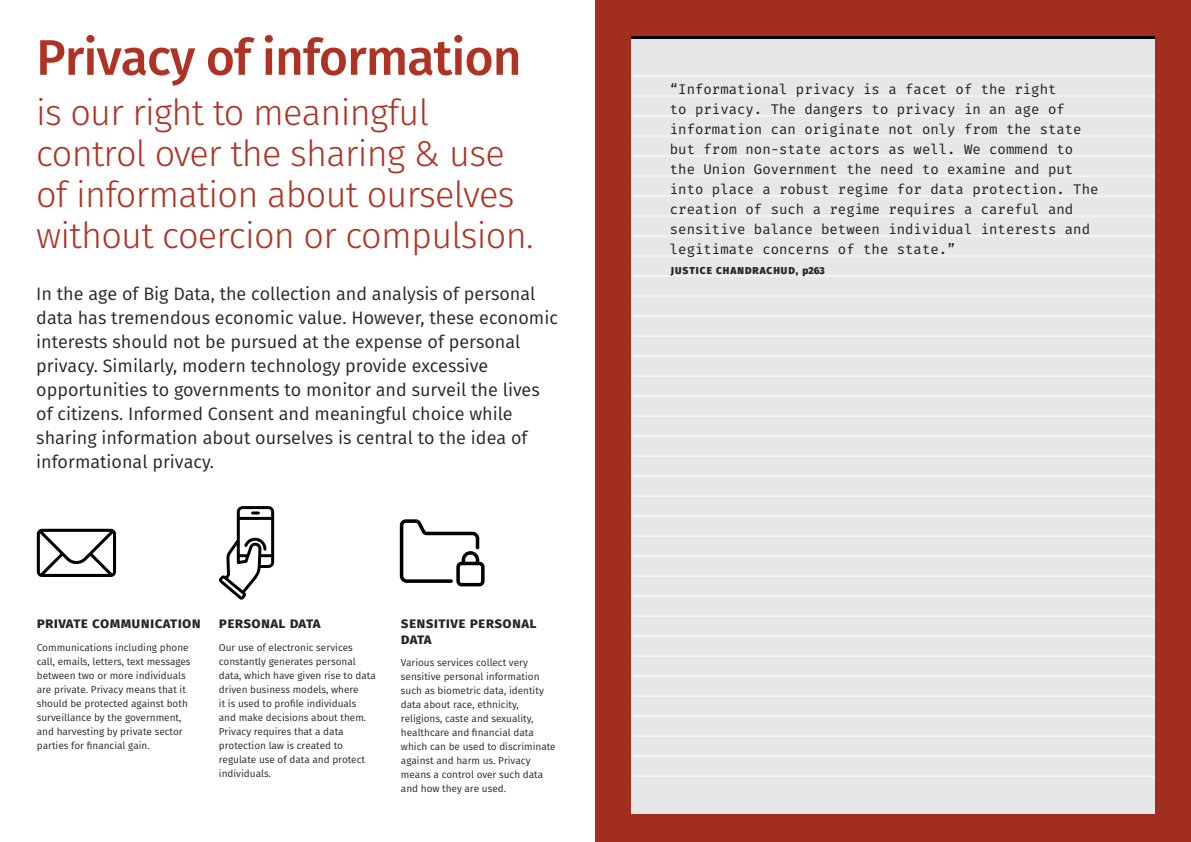
<style>
.page{position:relative;width:1191px;height:842px;background:#fff}
.page>*{position:absolute;margin:0;border:0;box-sizing:border-box;transform-origin:0 0}
.t1{font:500 50px "Fira Sans";letter-spacing:-.02em;color:#ae3323}
.t2{font:300 36px/41px "Fira Sans";letter-spacing:-.02em;color:#ae3323}
.t3{font:18px/24px "Fira Sans";color:#282526}
.t4{font:700 15px/16px "Fira Sans";letter-spacing:.02em;color:#282526}
.t5{font:14px/20px "Fira Mono";color:#231f20}
.t6{font:10px/14px "Fira Sans";color:#282526}
.t7{font:800 10px "Fira Sans";letter-spacing:.1em;color:#282526}
</style>
<div class="page">
<div style="left:595px;top:0;width:596px;height:842px;background:#a12e1f"></div>
<div style="left:631px;top:36px;width:524px;height:777px;background:#e6e7e9"></div>
<hr style="left:631px;top:96px;width:524px;height:1px;background:#fff">
<hr style="left:631px;top:116px;width:524px;height:1px;background:#fff">
<hr style="left:631px;top:136px;width:524px;height:1px;background:#fff">
<hr style="left:631px;top:156px;width:524px;height:1px;background:#fff">
<hr style="left:631px;top:176px;width:524px;height:1px;background:#fff">
<hr style="left:631px;top:196px;width:524px;height:1px;background:#fff">
<hr style="left:631px;top:216px;width:524px;height:1px;background:#fff">
<hr style="left:631px;top:236px;width:524px;height:1px;background:#fff">
<hr style="left:631px;top:76px;width:524px;height:1px;background:#fff">
<hr style="left:631px;top:276px;width:524px;height:1px;background:#fff">
<hr style="left:631px;top:296px;width:524px;height:1px;background:#fff">
<hr style="left:631px;top:316px;width:524px;height:1px;background:#fff">
<hr style="left:631px;top:336px;width:524px;height:1px;background:#fff">
<hr style="left:631px;top:356px;width:524px;height:1px;background:#fff">
<hr style="left:631px;top:376px;width:524px;height:1px;background:#fff">
<hr style="left:631px;top:396px;width:524px;height:1px;background:#fff">
<hr style="left:631px;top:416px;width:524px;height:1px;background:#fff">
<hr style="left:631px;top:256px;width:524px;height:1px;background:#fff">
<hr style="left:631px;top:456px;width:524px;height:1px;background:#fff">
<hr style="left:631px;top:476px;width:524px;height:1px;background:#fff">
<hr style="left:631px;top:496px;width:524px;height:1px;background:#fff">
<hr style="left:631px;top:516px;width:524px;height:1px;background:#fff">
<hr style="left:631px;top:536px;width:524px;height:1px;background:#fff">
<hr style="left:631px;top:556px;width:524px;height:1px;background:#fff">
<hr style="left:631px;top:576px;width:524px;height:1px;background:#fff">
<hr style="left:631px;top:596px;width:524px;height:1px;background:#fff">
<hr style="left:631px;top:436px;width:524px;height:1px;background:#fff">
<hr style="left:631px;top:636px;width:524px;height:1px;background:#fff">
<hr style="left:631px;top:656px;width:524px;height:1px;background:#fff">
<hr style="left:631px;top:676px;width:524px;height:1px;background:#fff">
<hr style="left:631px;top:696px;width:524px;height:1px;background:#fff">
<hr style="left:631px;top:716px;width:524px;height:1px;background:#fff">
<hr style="left:631px;top:736px;width:524px;height:1px;background:#fff">
<hr style="left:631px;top:756px;width:524px;height:1px;background:#fff">
<hr style="left:631px;top:776px;width:524px;height:1px;background:#fff">
<hr style="left:631px;top:616px;width:524px;height:1px;background:#fff">
<hr style="left:631px;top:36px;width:524px;height:2px;background:#040503">
<svg style="left:219px;top:506px;width:55px;height:94px"></svg>
<svg style="left:400px;top:519px;width:84px;height:67px"></svg>
<svg style="left:37px;top:529px;width:79px;height:48px"></svg>
<h1 class="t1" style="left:36px;top:17px;width:487px">Privacy of information</h1>
<h2 class="t2" style="left:36px;top:92px;width:499px">is our right to meaningful control over the sharing &amp; use of information about ourselves without coercion or compulsion.</h2>
<p class="t3" style="left:36px;top:282px;width:523px">In the age of Big Data, the collection and analysis of personal data has tremendous economic value. However, these economic interests should not be pursued at the expense of personal privacy. Similarly, modern technology provide excessive opportunities to governments to monitor and surveil the lives of citizens. Informed Consent and meaningful choice while sharing information about ourselves is central to the idea of informational privacy.</p>
<h3 class="t4" style="left:37px;top:613px;width:165px">private communication</h3>
<p class="t6" style="left:37px;top:640px;width:155px">Communications including phone call, emails, letters, text messages between two or more individuals are private. Privacy means that it should be protected against both surveillance by the government, and harvesting by private sector parties for financial gain.</p>
<h3 class="t4" style="left:219px;top:613px;width:103px">personal data</h3>
<p class="t6" style="left:219px;top:640px;width:158px">Our use of electronic services constantly generates personal data, which have given rise to data driven business models, where<br>it is used to profile individuals and make decisions about them.<br>Privacy requires that a data protection law is created to regulate use of data and protect individuals.</p>
<h3 class="t4" style="left:401px;top:613px;width:137px">sensitive personal data</h3>
<p class="t6" style="left:401px;top:655px;width:156px">Various services collect very sensitive personal information such as biometric data, identity data about race, ethnicity, religions, caste and sexuality, healthcare and financial data which can be used to discriminate against and harm us. Privacy means a control over such data and how they are used.</p>
<p class="t5" style="left:670px;top:80px;width:430px">“Informational privacy is a facet of the right<br>to privacy. The dangers to privacy in an age of information can originate not only from the state but from non-state actors as well. We commend to the Union Government the need to examine and put into place a robust regime for data protection. The creation of such a regime requires a careful and sensitive balance between individual interests and legitimate concerns of the state.”</p>
<p class="t7" style="left:671px;top:262px;width:155px">JUSTICE CHANDRACHUD, p263</p>
</div>
